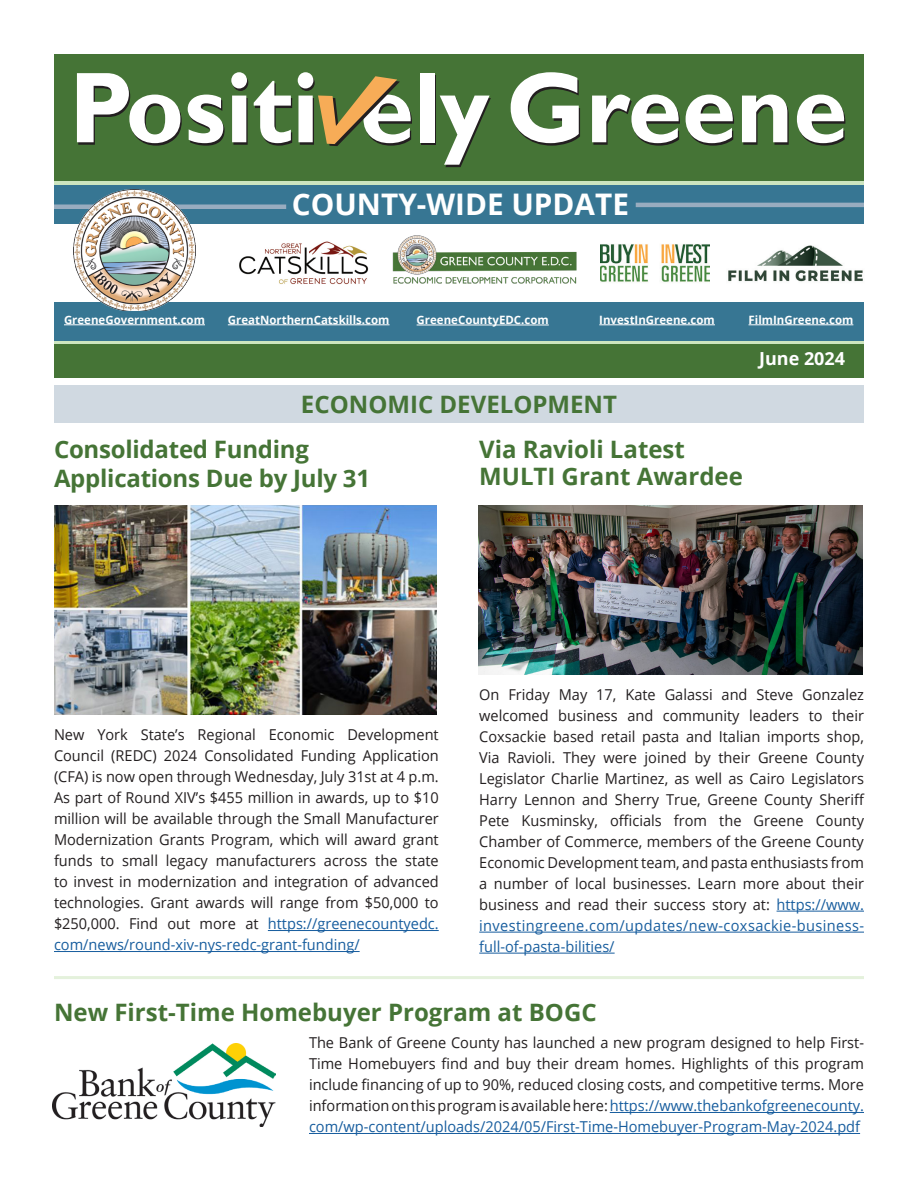
<style>
.page{position:relative;width:918px;height:1188px;background:#fff}
.page>*{position:absolute;margin:0;border:0;box-sizing:border-box;transform-origin:0 0}
.t1{font:700 29.7px "Open Sans";color:#fff}
.t2{font:700 24px "Open Sans";color:#457436}
.t3{font:700 18px "Open Sans";color:#fff}
.t4{font:15px/21px "Open Sans";color:#231f20;text-align:justify}
.t5{font:700 11.55px "Open Sans";color:#fff}
.s1{color:#175d9e}
</style>
<div class="page">
<hr style="left:610px;top:1112px;width:254px;height:1px;background:#175d9e">
<hr style="left:309px;top:1133px;width:551px;height:1px;background:#175d9e">
<svg style="left:54px;top:340px;width:810px;height:4px;background:#a7c9b4"></svg>
<div style="left:54px;top:167px;width:810px;height:24px;background:#cde5bf"></div>
<div style="left:54px;top:185px;width:810px;height:38px;background:#377693"></div>
<div style="left:54px;top:302px;width:810px;height:38px;background:#377693"></div>
<div style="left:54px;top:54px;width:810px;height:127px;background:#457436"></div>
<img style="left:600px;top:244px;width:110px;height:38px">
<img style="left:239px;top:241px;width:130px;height:44px">
<svg style="left:421px;top:76px;width:15px;height:69px"></svg>
<svg style="left:77px;top:73px;width:105px;height:73px"></svg>
<svg style="left:188px;top:95px;width:37px;height:51px"></svg>
<svg style="left:231px;top:72px;width:17px;height:73px"></svg>
<svg style="left:254px;top:81px;width:38px;height:65px"></svg>
<div style="left:420px;top:73px;width:14px;height:69px;background:#fff"></div>
<svg style="left:440px;top:96px;width:51px;height:71px"></svg>
<svg style="left:511px;top:72px;width:69px;height:74px"></svg>
<svg style="left:592px;top:95px;width:88px;height:51px"></svg>
<svg style="left:686px;top:95px;width:48px;height:51px"></svg>
<svg style="left:742px;top:95px;width:47px;height:50px"></svg>
<svg style="left:797px;top:95px;width:49px;height:51px"></svg>
<svg style="left:298px;top:72px;width:114px;height:74px"></svg>
<div style="left:54px;top:344px;width:810px;height:33px;background:#457436"></div>
<img style="left:728px;top:245px;width:135px;height:37px">
<hr style="left:64px;top:325px;width:141px;height:1px;background:#fff">
<hr style="left:228px;top:325px;width:162px;height:1px;background:#fff">
<hr style="left:599px;top:325px;width:116px;height:1px;background:#fff">
<hr style="left:749px;top:325px;width:104px;height:1px;background:#fff">
<div style="left:54px;top:204px;width:232px;height:5px;background:#98acbf"></div>
<img style="left:74px;top:190px;width:121px;height:120px">
<hr style="left:636px;top:203px;width:228px;height:4px;background:#98acbf">
<div style="left:54px;top:386px;width:810px;height:37px;background:#d0d9e1"></div>
<img style="left:392px;top:235px;width:185px;height:49px">
<hr style="left:417px;top:325px;width:132px;height:1px;background:#fff">
<hr style="left:268px;top:930px;width:171px;height:1px;background:#175d9e">
<hr style="left:54px;top:951px;width:306px;height:1px;background:#175d9e">
<hr style="left:777px;top:911px;width:87px;height:1px;background:#175d9e">
<hr style="left:479px;top:932px;width:385px;height:1px;background:#175d9e">
<hr style="left:479px;top:953px;width:136px;height:1px;background:#175d9e">
<hr style="left:54px;top:976px;width:810px;height:3px;background:#e4f1dc">
<img style="left:52px;top:1043px;width:223px;height:83px">
<img style="left:54px;top:505px;width:382px;height:210px">
<img style="left:478px;top:505px;width:385px;height:170px">
<h1 class="t1" style="left:292px;top:184px;width:339px">COUNTY-WIDE UPDATE</h1>
<p class="t5" style="left:64px;top:312px;width:142px">GreeneGovernment.com</p>
<p class="t5" style="left:228px;top:312px;width:163px">GreatNorthernCatskills.com</p>
<p class="t5" style="left:599px;top:312px;width:117px">InvestInGreene.com</p>
<p class="t5" style="left:749px;top:312px;width:106px">FilmInGreene.com</p>
<p class="t5" style="left:417px;top:312px;width:134px">GreeneCountyEDC.com</p>
<p class="t2" style="left:301px;top:387px;width:318px">ECONOMIC DEVELOPMENT</p>
<p class="t2" style="left:54px;top:433px;width:257px">Consolidated Funding</p>
<p class="t2" style="left:54px;top:461px;width:318px">Applications Due by July 31</p>
<p class="t2" style="left:479px;top:433px;width:207px">Via Ravioli Latest</p>
<p class="t2" style="left:479px;top:460px;width:265px">MULTI Grant Awardee</p>
<p class="t3" style="left:759px;top:346px;width:88px">June 2024</p>
<p class="t4" style="left:54px;top:724px;width:386px">New York State’s Regional Economic Development Council (REDC) 2024 Consolidated Funding Application (CFA) is now open through Wednesday, July 31st at 4 p.m.<br>As part of Round XIV’s $455 million in awards, up to $10 million will be available through the Small Manufacturer Modernization Grants Program, which will award grant funds to small legacy manufacturers across the state to invest in modernization and integration of advanced technologies. Grant awards will range from $50,000 to $250,000. Find out more at <span class="s1">https://greenecountyedc. com/news/round-xiv-nys-redc-grant-funding/</span></p>
<p class="t4" style="left:479px;top:684px;width:387px">On Friday May 17, Kate Galassi and Steve Gonzalez welcomed business and community leaders to their Coxsackie based retail pasta and Italian imports shop, Via Ravioli. They were joined by their Greene County Legislator Charlie Martinez, as well as Cairo Legislators Harry Lennon and Sherry True, Greene County Sheriff Pete Kusminsky, officials from the Greene County Chamber of Commerce, members of the Greene County Economic Development team, and pasta enthusiasts from a number of local businesses. Learn more about their business and read their success story at: <span class="s1">https://www. investingreene.com/updates/new-coxsackie-business&shy;full-of-pasta-bilities/</span></p>
<p class="t2" style="left:54px;top:995px;width:544px">New First-Time Homebuyer Program at BOGC</p>
<p class="t4" style="left:309px;top:1032px;width:557px">The Bank of Greene County has launched a new program designed to help First-Time Homebuyers find and buy their dream homes. Highlights of this program include financing of up to 90%, reduced closing costs, and competitive terms. More information on this program is available here: <span class="s1">https://www.thebankofgreenecounty. com/wp-content/uploads/2024/05/First-Time-Homebuyer-Program-May-2024.pdf</span></p>
</div>
